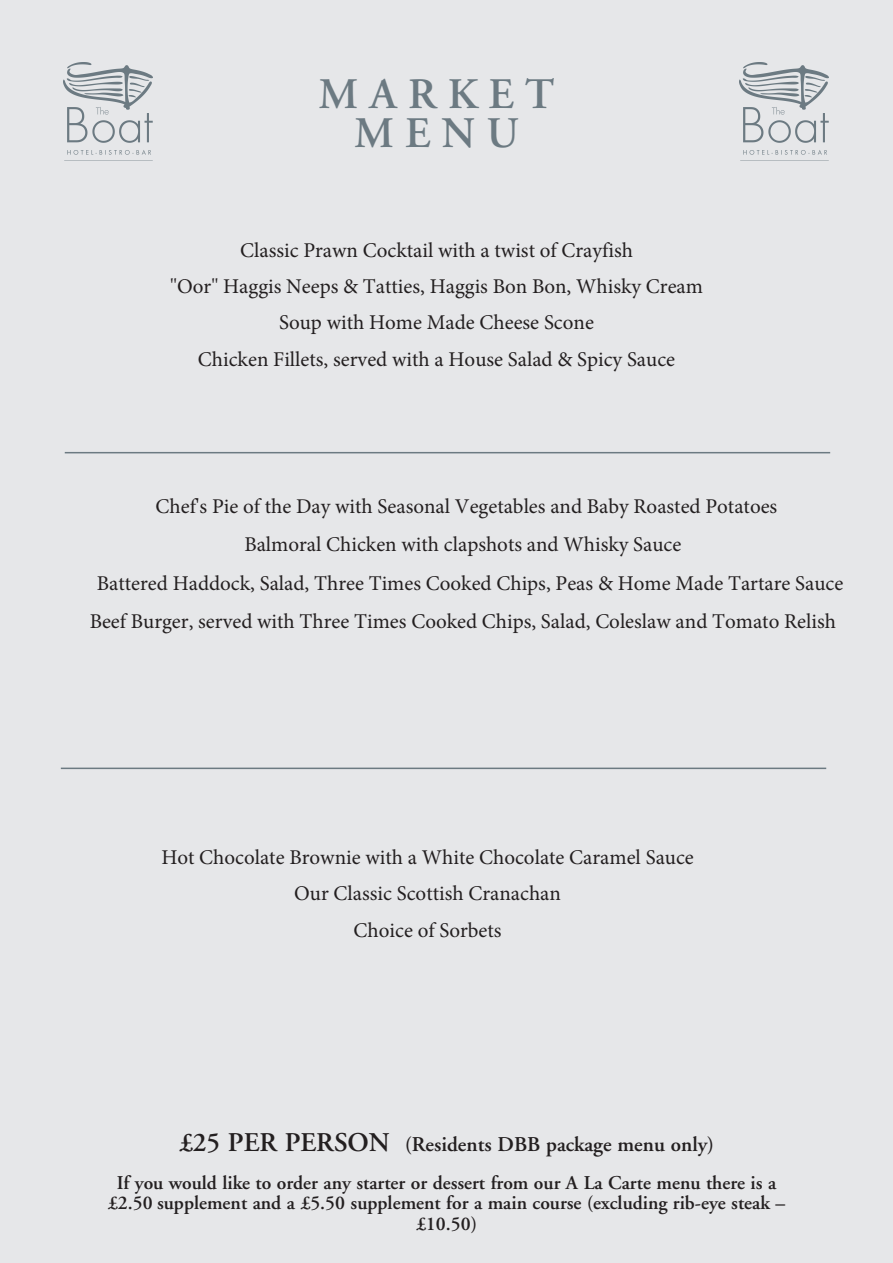
<style>
.page{position:relative;width:893px;height:1263px;background:#e6e7e9}
.page>*{position:absolute;margin:0;border:0;box-sizing:border-box;transform-origin:0 0}
.t1{font:600 43.5px/38.7px "Adobe Garamond";letter-spacing:.255em;color:#6c7a82;text-align:center}
.t2{font:21px/38.4px "Minion Pro";color:#231f20;text-align:center}
.t3{font:600 21px "Adobe Garamond";color:#231f20}
.t4{font:600 19.5px/20.9px "Adobe Garamond";color:#231f20;text-align:center}
.s1{font-size:27px}
</style>
<div class="page">
<hr style="left:65px;top:452px;width:765px;height:1px;background:#6c7a82">
<img style="left:739px;top:63px;width:90px;height:92px">
<img style="left:63px;top:63px;width:90px;height:92px">
<hr style="left:61px;top:768px;width:765px;height:1px;background:#6c7a82">
<h1 class="t1" style="left:319px;top:79px;width:237px">MARKET<br>MENU</h1>
<p class="t2" style="left:170px;top:232px;width:534px;line-height:36.5px">Classic Prawn Cocktail with a twist of Crayfish<br>''Oor'' Haggis Neeps &amp; Tatties, Haggis Bon Bon, Whisky Cream Soup with Home Made Cheese Scone<br>Chicken Fillets, served with a House Salad &amp; Spicy Sauce</p>
<p class="t2" style="left:90px;top:487px;width:755px">Chef's Pie of the Day with Seasonal Vegetables and Baby Roasted Potatoes<br>Balmoral Chicken with clapshots and Whisky Sauce<br>Battered Haddock, Salad, Three Times Cooked Chips, Peas &amp; Home Made Tartare Sauce Beef Burger, served with Three Times Cooked Chips, Salad, Coleslaw and Tomato Relish</p>
<p class="t2" style="left:161px;top:839px;width:534px;line-height:36.6px">Hot Chocolate Brownie with a White Chocolate Caramel Sauce<br>Our Classic Scottish Cranachan<br>Choice of Sorbets</p>
<p class="t3" style="left:179px;top:1136px;width:536px"><span class="s1">£25 PER PERSON</span> (Residents DBB package menu only)</p>
<p class="t4" style="left:108px;top:1173px;width:679px">If you would like to order any starter or dessert from our A La Carte menu there is a £2.50 supplement and a £5.50 supplement for a main course (excluding rib-eye steak – £10.50)</p>
</div>
